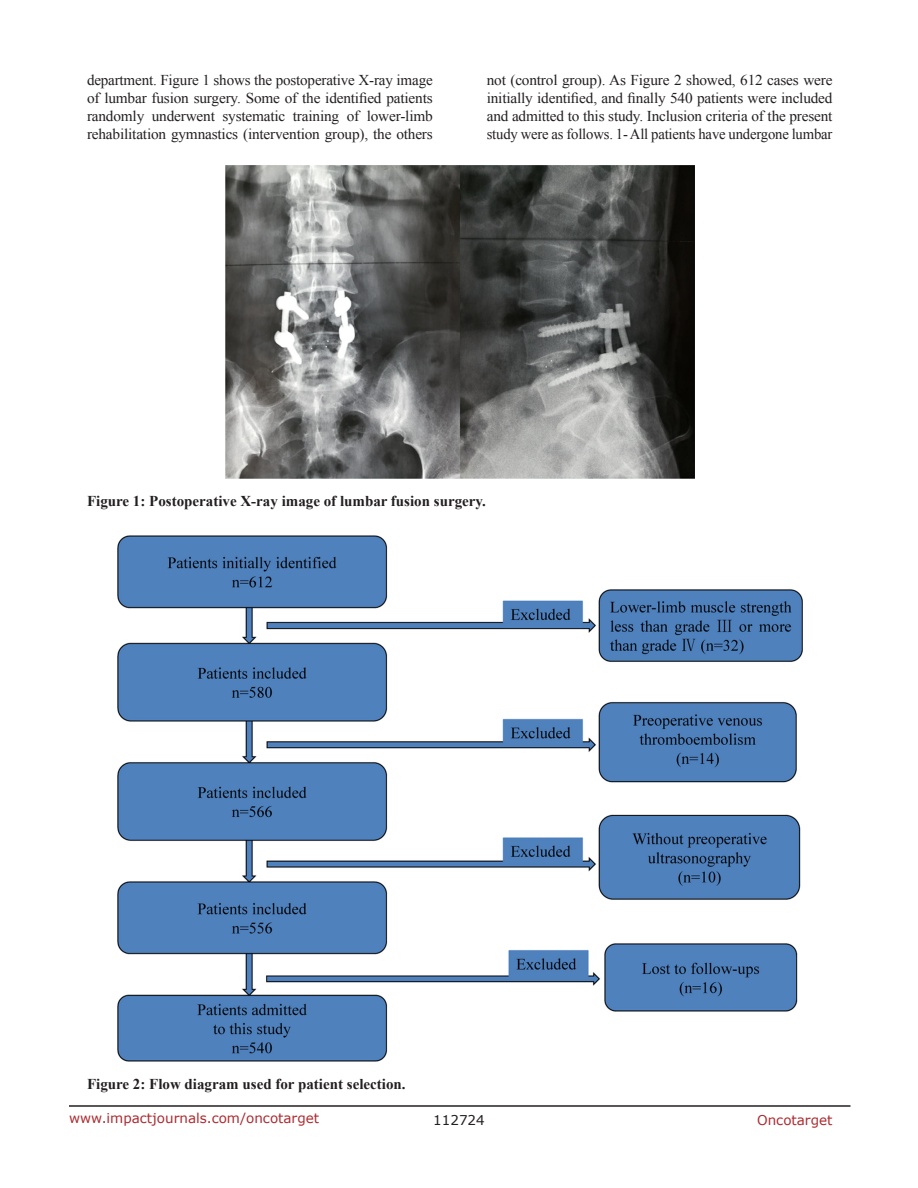
<style>
.page{position:relative;width:918px;height:1188px;background:#fff}
.page>*{position:absolute;margin:0;border:0;box-sizing:border-box;transform-origin:0 0}
.BodyText{font:15px/18px "Times New Roman";letter-spacing:-.01em;color:#231f20;text-align:justify}
.FigureText{font:700 15px "Times New Roman";color:#231f20}
.t1{font:13.5px "Verdana";color:#ac2b31}
.t2{font:13.5px "Verdana";color:#231f20}
</style>
<div class="page">
<hr style="left:69px;top:1105px;width:781px;height:2px;background:#231f20">
<img style="left:225px;top:165px;width:469px;height:313px">
<img style="left:117px;top:536px;width:685px;height:526px">
<p class="BodyText" style="left:87px;top:71px;width:347px">department. Figure 1 shows the postoperative X-ray image of lumbar fusion surgery. Some of the identified patients randomly underwent systematic training of lower-limb rehabilitation gymnastics (intervention group), the others</p>
<p class="BodyText" style="left:487px;top:71px;width:347px">not (control group). As Figure 2 showed, 612 cases were initially identified, and finally 540 patients were included and admitted to this study. Inclusion criteria of the present study were as follows. 1- All patients have undergone lumbar</p>
<p class="FigureText" style="left:87px;top:491px;width:400px">Figure 1: Postoperative X-ray image of lumbar fusion surgery.</p>
<p class="FigureText" style="left:87px;top:1073px;width:320px">Figure 2: Flow diagram used for patient selection.</p>
<p class="t1" style="left:69px;top:1109px;width:252px">www.impactjournals.com/oncotarget</p>
<p class="t2" style="left:433px;top:1111px;width:53px">112724</p>
<p class="t1" style="left:757px;top:1111px;width:77px">Oncotarget</p>
</div>
